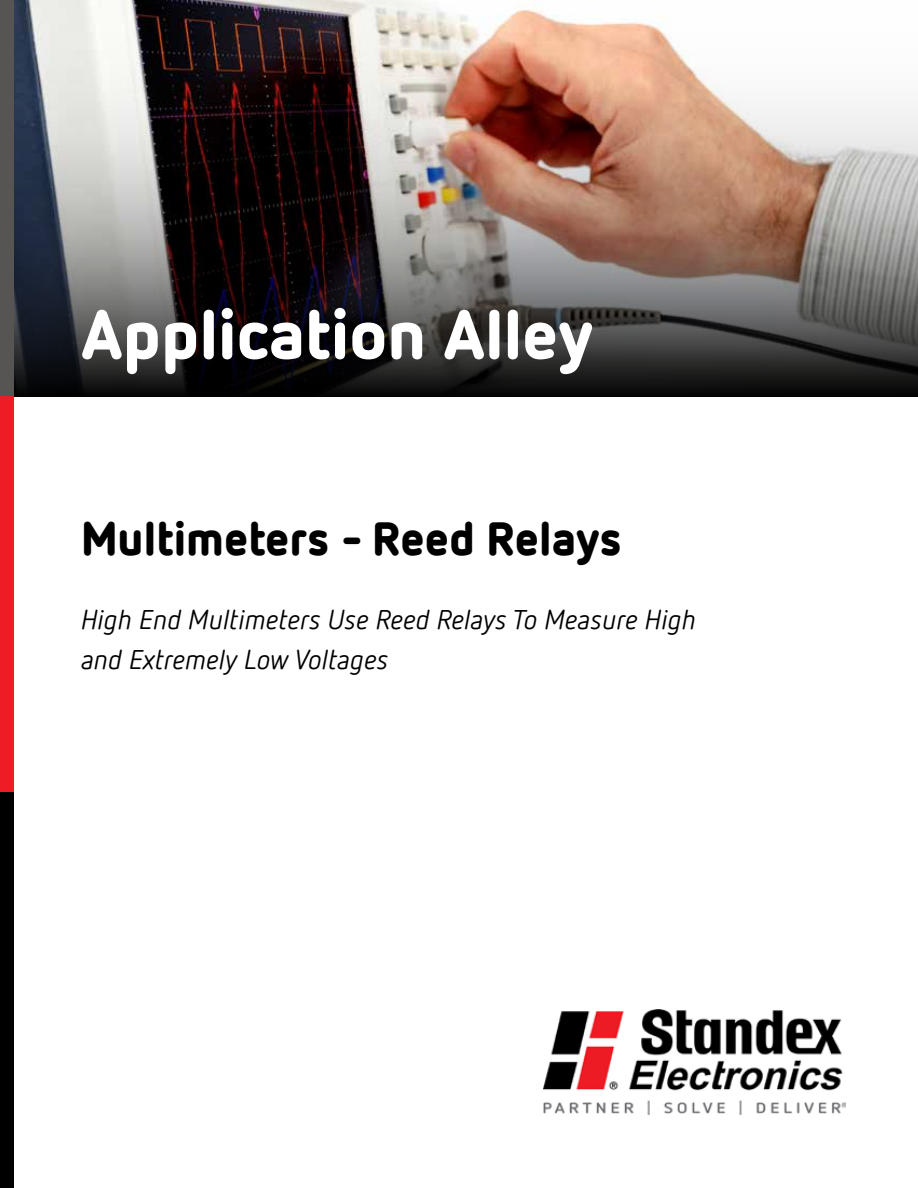
<style>
.page{position:relative;width:918px;height:1188px;background:#fff}
.page>*{position:absolute;margin:0;border:0;box-sizing:border-box;transform-origin:0 0}
.t1{font:900 69px "Netto Offc";color:#fff}
.t2{font:900 46.5px "Netto Offc";color:#000}
.t3{font:italic 27px/40.5px "Netto Offc";color:#000}
</style>
<div class="page">
<img style="left:543px;top:1009px;width:303px;height:105px">
<img style="left:14px;top:0;width:904px;height:396px">
<div style="left:0;top:396px;width:14px;height:396px;background:#ed1d24"></div>
<div style="left:0;top:792px;width:14px;height:396px;background:#000"></div>
<div style="left:0;top:0;width:14px;height:396px;background:#575454"></div>
<h1 class="t1" style="left:81px;top:290px;width:514px">Application Alley</h1>
<h2 class="t2" style="left:81px;top:508px;width:542px">Multimeters - Reed Relays</h2>
<p class="t3" style="left:81px;top:599px;width:616px">High End Multimeters Use Reed Relays To Measure High and Extremely Low Voltages</p>
</div>
